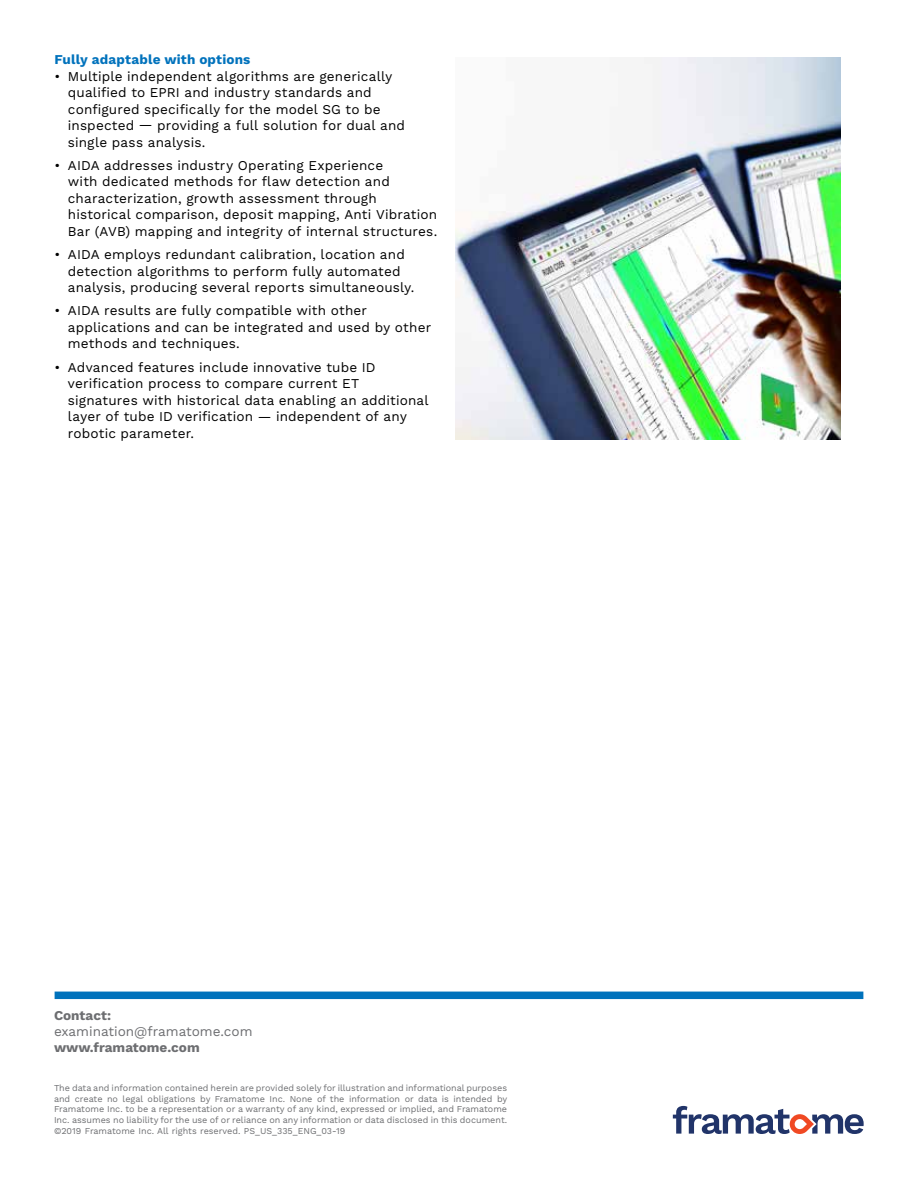
<style>
.page{position:relative;width:918px;height:1188px;background:#fff}
.page>*{position:absolute;margin:0;border:0;box-sizing:border-box;transform-origin:0 0}
.t1{font:13.5px/16.5px "Work Sans";letter-spacing:.01em;color:#000}
.t2{font:700 13.5px "Work Sans";color:#6d6e71}
.t3{font:13.5px "Work Sans";color:#6d6e71}
.t4{font:700 13.5px "Work Sans";letter-spacing:.015em;color:#0072bc}
.t5{font:9px/10.8px "Work Sans";color:#6d6e71;text-align:justify}
</style>
<div class="page">
<svg style="left:673px;top:1106px;width:191px;height:28px"></svg>
<div style="left:55px;top:992px;width:808px;height:7px;background:#0072bc"></div>
<img style="left:456px;top:57px;width:384px;height:383px">
<p class="t4" style="left:54px;top:52px;width:198px">Fully adaptable with options</p>
<p class="t1" style="left:68px;top:68px;width:339px;text-indent:-14px">• Multiple independent algorithms are generically qualified to EPRI and industry standards and configured specifically for the model SG to be inspected — providing a full solution for dual and single pass analysis.</p>
<p class="t1" style="left:68px;top:158px;width:371px;text-indent:-14px">• AIDA addresses industry Operating Experience<br>with dedicated methods for flaw detection and characterization, growth assessment through historical comparison, deposit mapping, Anti Vibration Bar (AVB) mapping and integrity of internal structures.</p>
<p class="t1" style="left:68px;top:247px;width:348px;text-indent:-14px">• AIDA employs redundant calibration, location and detection algorithms to perform fully automated analysis, producing several reports simultaneously.</p>
<p class="t1" style="left:68px;top:303px;width:365px;text-indent:-14px">• AIDA results are fully compatible with other applications and can be integrated and used by other methods and techniques.</p>
<p class="t1" style="left:68px;top:359px;width:362px;text-indent:-14px">• Advanced features include innovative tube ID verification process to compare current ET signatures with historical data enabling an additional layer of tube ID verification — independent of any robotic parameter.</p>
<p class="t2" style="left:54px;top:1007px;width:59px">Contact:</p>
<p class="t3" style="left:54px;top:1023px;width:200px">examination@framatome.com</p>
<p class="t2" style="left:54px;top:1040px;width:147px">www.framatome.com</p>
<p class="t5" style="left:54px;top:1083px;width:455px">The data and information contained herein are provided solely for illustration and informational purposes and create no legal obligations by Framatome Inc. None of the information or data is intended by Framatome Inc. to be a representation or a warranty of any kind, expressed or implied, and Framatome Inc. assumes no liability for the use of or reliance on any information or data disclosed in this document. ©2019 Framatome Inc. All rights reserved. PS_US_335_ENG_03-19</p>
</div>
